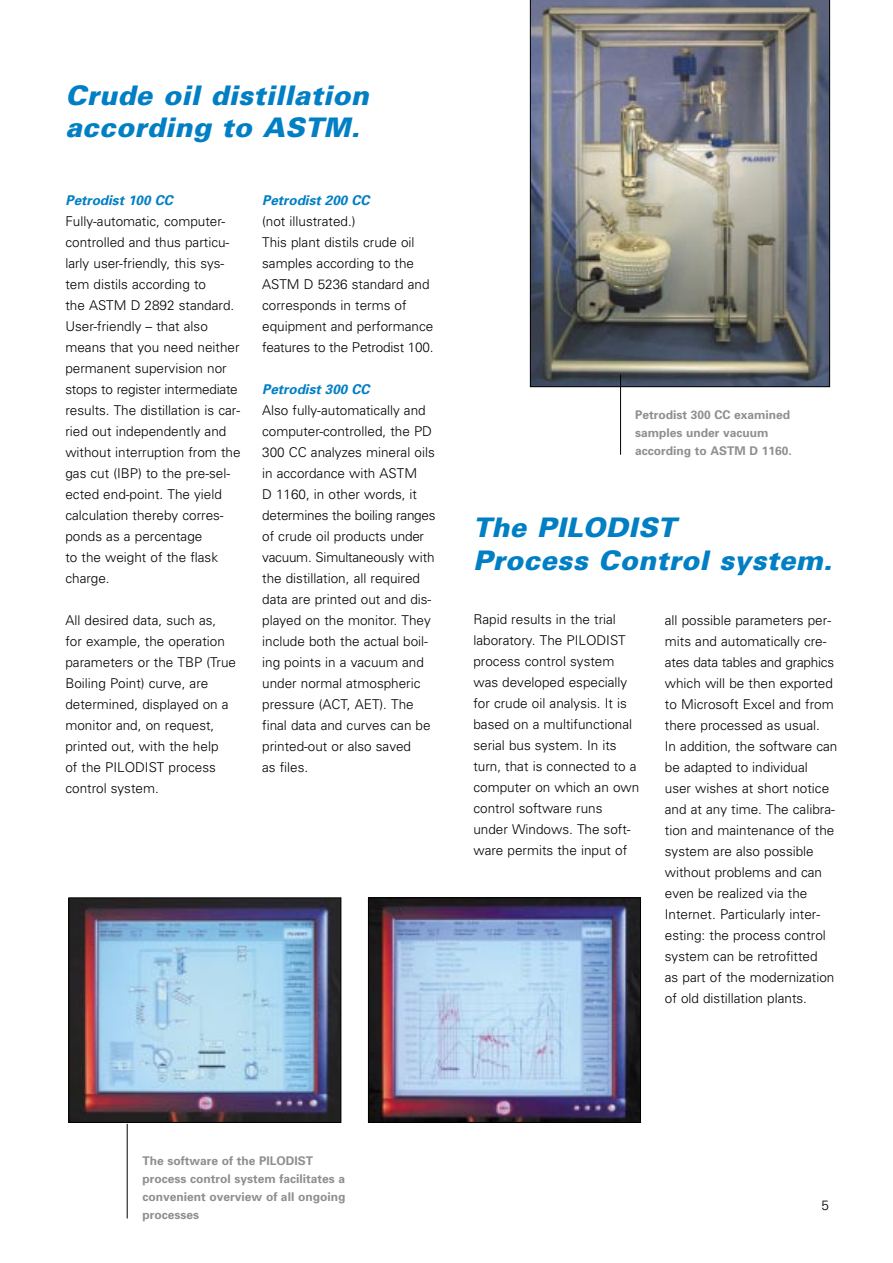
<style>
.page{position:relative;width:893px;height:1263px;background:#fff}
.page>*{position:absolute;margin:0;border:0;box-sizing:border-box;transform-origin:0 0}
.t1{font:italic 900 27px/32.4px "Univers";letter-spacing:.015em;color:#007fc5}
.t2{font:300 13.5px/21px "Univers";color:#000}
.t3{font:italic 700 13.5px "Univers";color:#007fc5}
.t4{font:700 12px/18px "Univers";color:#8f8f8f}
</style>
<div class="page">
<img style="left:70px;top:899px;width:269px;height:222px">
<div style="left:68px;top:897px;width:273px;height:226px;border:1px solid #000"></div>
<hr style="left:127px;top:1124px;width:1px;height:94px;background:#000">
<img style="left:370px;top:899px;width:269px;height:222px">
<div style="left:368px;top:897px;width:273px;height:226px;border:1px solid #000"></div>
<img style="left:530px;top:0;width:300px;height:387px">
<hr style="left:620px;top:375px;width:1px;height:80px;background:#000">
<h1 class="t1" style="left:65px;top:81px;width:305px">Crude oil distillation according to ASTM.</h1>
<p class="t3" style="left:65px;top:196px;width:109px">Petrodist 100 CC</p>
<p class="t2" style="left:65px;top:212px;width:177px">Fully-automatic, computer&shy;controlled and thus particu&shy;larly user-friendly, this sys&shy;tem distils according to<br>the ASTM D 2892 standard.<br>User-friendly – that also means that you need neither permanent supervision nor stops to register intermediate results. The distillation is car&shy;ried out independently and without interruption from the gas cut (IBP) to the pre-sel&shy;ected end-point. The yield calculation thereby corres&shy;ponds as a percentage<br>to the weight of the flask charge.</p>
<p class="t2" style="left:65px;top:611px;width:172px">All desired data, such as, for example, the operation parameters or the TBP (True<br>Boiling Point) curve, are determined, displayed on a monitor and, on request, printed out, with the help<br>of the PILODIST process control system.</p>
<p class="t3" style="left:262px;top:196px;width:109px">Petrodist 200 CC</p>
<p class="t2" style="left:262px;top:212px;width:173px">(not illustrated.)<br>This plant distils crude oil samples according to the<br>ASTM D 5236 standard and corresponds in terms of equipment and performance features to the Petrodist 100.</p>
<p class="t3" style="left:262px;top:385px;width:109px">Petrodist 300 CC</p>
<p class="t2" style="left:262px;top:401px;width:175px">Also fully-automatically and computer-controlled, the PD<br>300 CC analyzes mineral oils in accordance with ASTM<br>D 1160, in other words, it determines the boiling ranges of crude oil products under vacuum. Simultaneously with the distillation, all required data are printed out and dis&shy;played on the monitor. They include both the actual boil&shy;ing points in a vacuum and under normal atmospheric pressure (ACT, AET). The final data and curves can be printed-out or also saved<br>as files.</p>
<p class="t4" style="left:635px;top:407px;width:158px">Petrodist 300 CC examined samples under vacuum according to ASTM D 1160.</p>
<h1 class="t1" style="left:473px;top:514px;width:361px">The PILODIST<br>Process Control system.</h1>
<p class="t2" style="left:473px;top:610px;width:167px">Rapid results in the trial laboratory. The PILODIST process control system was developed especially for crude oil analysis. It is based on a multifunctional serial bus system. In its turn, that is connected to a computer on which an own control software runs under Windows. The soft&shy;ware permits the input of</p>
<p class="t2" style="left:664px;top:610px;width:174px">all possible parameters per&shy;mits and automatically cre&shy;ates data tables and graphics which will be then exported to Microsoft Excel and from there processed as usual.<br>In addition, the software can be adapted to individual user wishes at short notice and at any time. The calibra&shy;tion and maintenance of the system are also possible without problems and can even be realized via the<br>Internet. Particularly inter&shy;esting: the process control system can be retrofitted<br>as part of the modernization of old distillation plants.</p>
<p class="t4" style="left:142px;top:1153px;width:204px">The software of the PILODIST process control system facilitates a convenient overview of all ongoing processes</p>
<p class="t2" style="left:821px;top:1196px;width:9px">5</p>
</div>
